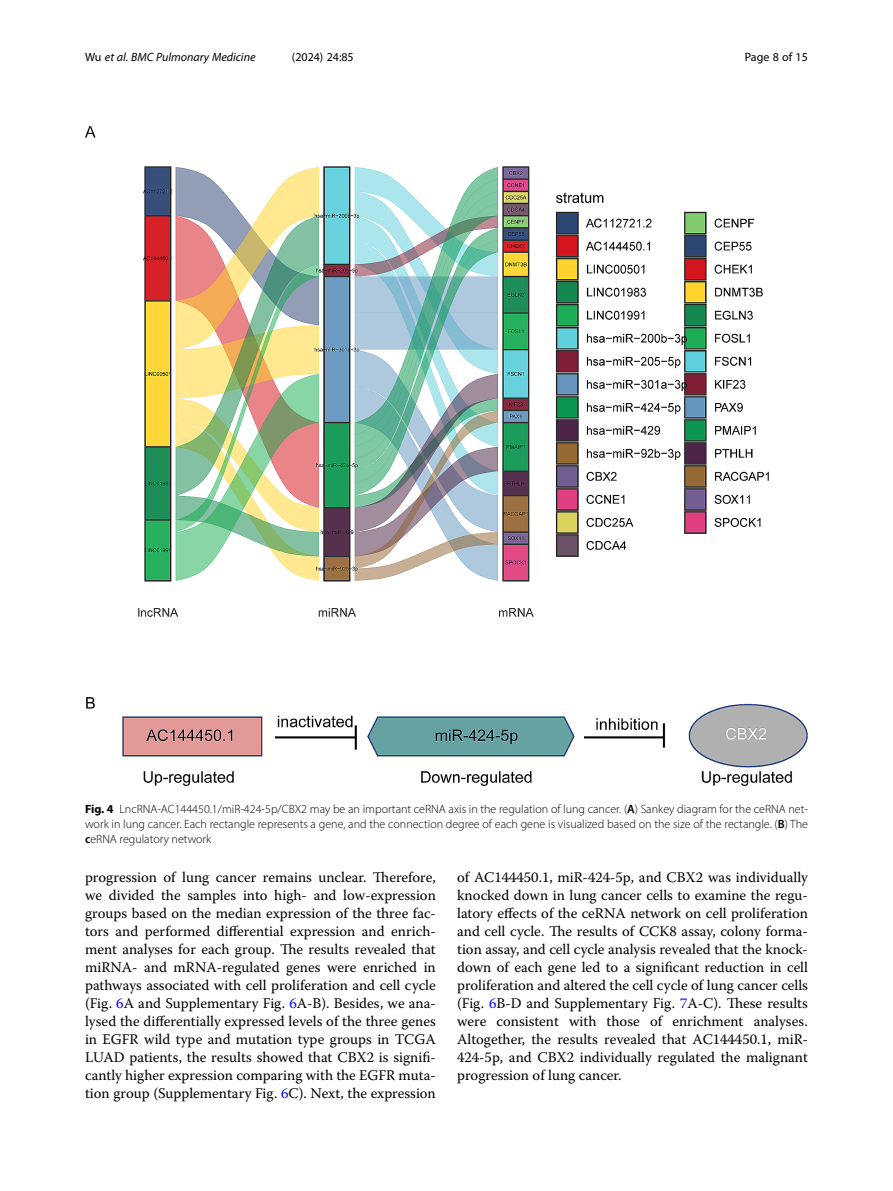
<style>
.page{position:relative;width:893px;height:1191px;background:#fff}
.page>*{position:absolute;margin:0;border:0;box-sizing:border-box;transform-origin:0 0}
.Body_Text{font:14.7px/18px "Warnock Pro";color:#000;text-align:justify}
.Figure_Caption{font:300 12px/15px "Myriad Pro";color:#000;text-align:justify}
.t1{font:italic 12px "Myriad Pro";color:#000}
.t2{font:12px "Myriad Pro";color:#000}
.s1{font-style:normal}
.s2{font-weight:700}
.s3{font-weight:600}
.s4{color:#00f}
</style>
<div class="page">
<img style="left:85px;top:126px;width:723px;height:660px">
<p class="t1" style="left:85px;top:50px;width:172px"><span class="s1">Wu</span> et al. BMC Pulmonary Medicine</p>
<p class="t2" style="left:292px;top:50px;width:63px">(2024) 24:85</p>
<p class="t2" style="left:745px;top:50px;width:65px">Page 8 of 15</p>
<p class="Figure_Caption" style="left:85px;top:801px;width:724px"><span class="s2">Fig. 4</span> LncRNA-AC144450.1/miR-424-5p/CBX2 may be an important ceRNA axis in the regulation of lung cancer. (<span class="s3">A</span>) Sankey diagram for the ceRNA net&shy;work in lung cancer. Each rectangle represents a gene, and the connection degree of each gene is visualized based on the size of the rectangle. (<span class="s3">B</span>) The <span class="s3">c</span>eRNA regulatory network</p>
<p class="Body_Text" style="left:85px;top:868px;width:352px">progression of lung cancer remains unclear. Therefore, we divided the samples into high- and low-expression groups based on the median expression of the three fac&shy;tors and performed differential expression and enrich&shy;ment analyses for each group. The results revealed that miRNA- and mRNA-regulated genes were enriched in pathways associated with cell proliferation and cell cycle (Fig. <span class="s4">6</span>A and Supplementary Fig. <span class="s4">6</span>A-B). Besides, we ana&shy;lysed the differentially expressed levels of the three genes in EGFR wild type and mutation type groups in TCGA LUAD patients, the results showed that CBX2 is signifi&shy;cantly higher expression comparing with the EGFR muta&shy;tion group (Supplementary Fig. <span class="s4">6</span>C). Next, the expression</p>
<p class="Body_Text" style="left:457px;top:868px;width:352px">of AC144450.1, miR-424-5p, and CBX2 was individually knocked down in lung cancer cells to examine the regu&shy;latory effects of the ceRNA network on cell proliferation and cell cycle. The results of CCK8 assay, colony forma&shy;tion assay, and cell cycle analysis revealed that the knock&shy;down of each gene led to a significant reduction in cell proliferation and altered the cell cycle of lung cancer cells (Fig. <span class="s4">6</span>B-D and Supplementary Fig. <span class="s4">7</span>A-C). These results were consistent with those of enrichment analyses.<br>Altogether, the results revealed that AC144450.1, miR-424-5p, and CBX2 individually regulated the malignant progression of lung cancer.</p>
</div>
